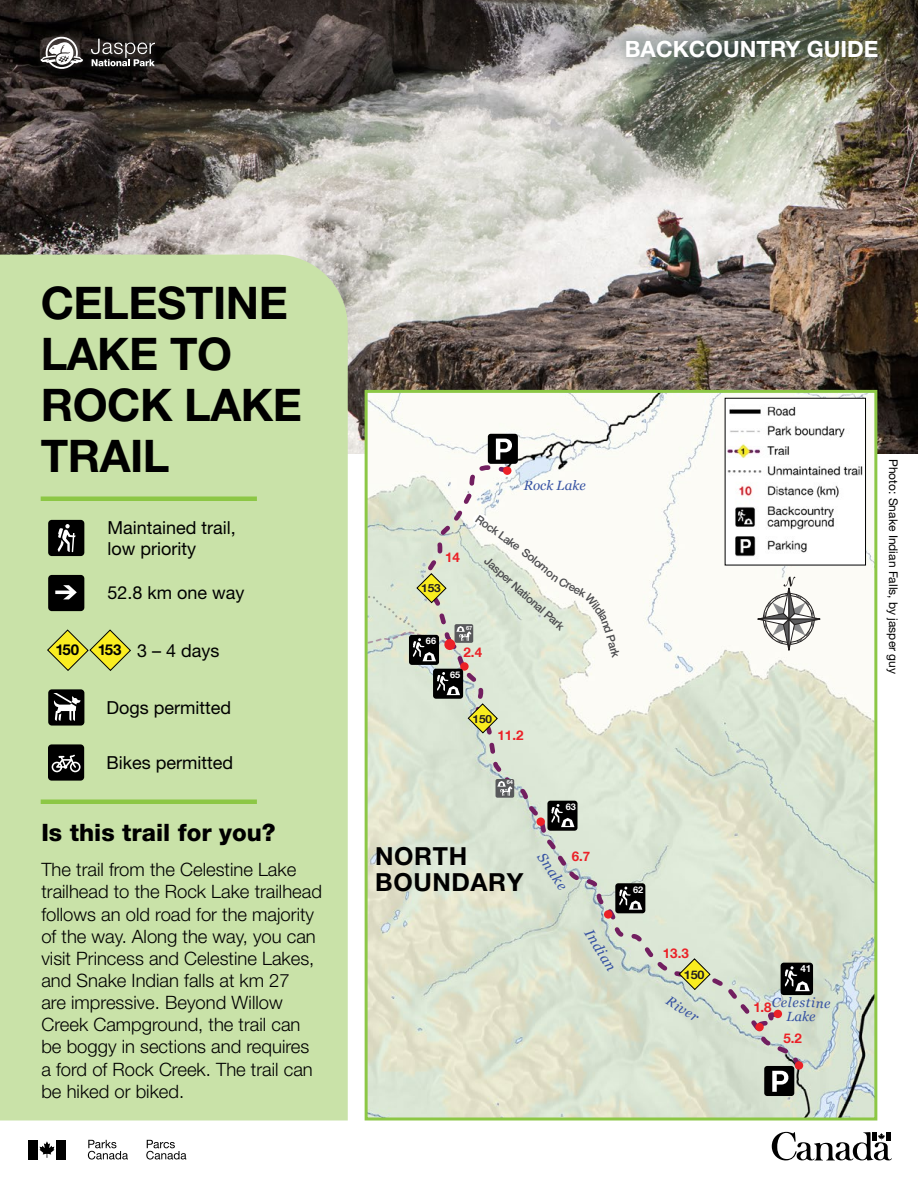
<style>
.page{position:relative;width:918px;height:1188px;background:#fff}
.page>*{position:absolute;margin:0;border:0;box-sizing:border-box;transform-origin:0 0}
.t1{font:700 45px/51px "Helvetica Neue LT Std";letter-spacing:-.01em;color:#000}
.t2{font:700 24.9px/26.7px "Helvetica Neue LT Std";letter-spacing:.025em;color:#000}
.t3{font:800 24px "Helvetica Neue LT Std";color:#000}
.t4{font:700 22.5px "Helvetica Neue LT Std";color:#fff}
.t5{font:300 18.45px/22.2px "Helvetica Neue LT Std";color:#000}
.t6{font:18px/21.6px "Helvetica Neue LT Std";color:#000}
.t7{font:italic 14.1px "Georgia";color:#3551a2}
.t8{font:italic 13.35px/13.4px "Georgia";color:#3551a2;text-align:center}
.t9{font:700 13.35px "Helvetica Neue LT";color:#eb2127}
.t10{font:12px "Helvetica Neue LT Std";color:#000}
.t11{font:700 11.85px "Helvetica Neue LT";color:#231f20;scale:1.06 1}
.t12{font:500 11.4px "Helvetica Neue LT Std";color:#4a4a4d}
.t13{font:700 11.25px "Helvetica Neue LT";color:#231f20;scale:1.06 1}
.t14{font:700 9.9px "Helvetica Neue LT";color:#fff}
.t15{font:700 9.15px "Helvetica Neue LT";color:#fff}
.t16{font:700 5.7px "Helvetica Neue LT";color:#fff}
.s1{font-weight:700;font-size:15px}
</style>
<div class="page">
<img style="left:0;top:0;width:918px;height:454px">
<img style="left:369px;top:394px;width:504px;height:722px">
<svg style="left:447px;top:640px;width:359px;height:436px;background:#dbe2d1"></svg>
<svg style="left:679px;top:959px;width:31px;height:31px"></svg>
<div style="left:615px;top:883px;width:30px;height:30px;background:#000;border-radius:3px"></div>
<div style="left:781px;top:963px;width:32px;height:32px;background:#000;border-radius:3px"></div>
<svg style="left:785px;top:966px;width:25px;height:25px"></svg>
<div style="left:488px;top:434px;width:30px;height:30px;background:#000;border-radius:3px"></div>
<div style="left:764px;top:1066px;width:30px;height:30px;background:#000;border-radius:3px"></div>
<svg style="left:772px;top:1071px;width:17px;height:21px"></svg>
<svg style="left:756px;top:577px;width:64px;height:75px"></svg>
<div style="left:755px;top:1023px;width:9px;height:8px;background:#eb2127;border-radius:50%"></div>
<div style="left:795px;top:1061px;width:8px;height:9px;background:#eb2127;border-radius:50%"></div>
<div style="left:774px;top:1010px;width:8px;height:8px;background:#eb2127;border-radius:50%"></div>
<div style="left:365px;top:390px;width:512px;height:730px;border:3px solid #8cc745"></div>
<div style="left:607px;top:21px;width:289px;height:54px;background:#3b5152;opacity:.55"></div>
<img style="left:727px;top:400px;width:137px;height:163px">
<div style="left:0;top:255px;width:348px;height:865px;background:#c9e2a8"></div>
<div style="left:41px;top:496px;width:216px;height:5px;background:#8cc745"></div>
<div style="left:48px;top:744px;width:36px;height:37px;background:#000;border-radius:4px"></div>
<svg style="left:52px;top:755px;width:29px;height:17px"></svg>
<div style="left:48px;top:520px;width:36px;height:36px;background:#000;border-radius:4px"></div>
<svg style="left:57px;top:524px;width:19px;height:28px"></svg>
<div style="left:48px;top:575px;width:36px;height:36px;background:#000;border-radius:4px"></div>
<svg style="left:55px;top:585px;width:22px;height:14px"></svg>
<div style="left:48px;top:689px;width:36px;height:37px;background:#000;border-radius:4px"></div>
<svg style="left:53px;top:693px;width:28px;height:28px"></svg>
<svg style="left:47px;top:630px;width:84px;height:41px;background:#d1d761"></svg>
<hr style="left:41px;top:800px;width:216px;height:4px;background:#8cc745">
<div style="left:35px;top:30px;width:126px;height:45px;background:#414243;opacity:.33"></div>
<svg style="left:40px;top:37px;width:43px;height:32px"></svg>
<svg style="left:91px;top:39px;width:64px;height:27px;background:#585554"></svg>
<div style="left:28px;top:1140px;width:9px;height:19px;background:#000"></div>
<div style="left:57px;top:1140px;width:9px;height:19px;background:#000"></div>
<svg style="left:37px;top:1141px;width:17px;height:17px"></svg>
<svg style="left:88px;top:1140px;width:40px;height:20px"></svg>
<svg style="left:146px;top:1140px;width:40px;height:20px"></svg>
<svg style="left:772px;top:1132px;width:120px;height:29px"></svg>
<svg style="left:366px;top:439px;width:276px;height:585px"></svg>
<p class="t4" style="left:625px;top:35px;width:255px">BACKCOUNTRY GUIDE</p>
<h1 class="t1" style="left:41px;top:276px;width:263px">CELESTINE<br>LAKE TO<br>ROCK LAKE<br>TRAIL</h1>
<p class="t6" style="left:107px;top:516px;width:130px">Maintained trail, low priority</p>
<p class="t6" style="left:107px;top:582px;width:139px">52.8 km one way</p>
<p class="t6" style="left:55px;top:640px;width:166px"><span class="s1">150 153</span> 3 – 4 days</p>
<p class="t6" style="left:106px;top:696px;width:126px">Dogs permitted</p>
<p class="t6" style="left:107px;top:752px;width:128px">Bikes permitted</p>
<h3 class="t3" style="left:41px;top:818px;width:236px">Is this trail for you?</h3>
<p class="t5" style="left:41px;top:858px;width:282px">The trail from the Celestine Lake trailhead to the Rock Lake trailhead follows an old road for the majority of the way. Along the way, you can visit Princess and Celestine Lakes, and Snake Indian falls at km 27<br>are impressive. Beyond Willow<br>Creek Campground, the trail can be boggy in sections and requires a ford of Rock Creek. The trail can be hiked or biked.</p>
<p class="t8" style="left:524px;top:479px;width:63px">Rock Lake</p>
<p class="t9" style="left:445px;top:548px;width:16px">14</p>
<p class="t13" style="left:421px;top:581px;width:20px">153</p>
<p class="t15" style="left:426px;top:635px;width:12px">66</p>
<p class="t16" style="left:466px;top:624px;width:8px">67</p>
<p class="t12" style="left:487px;top:516px;width:40px;rotate:36deg">ock Lak</p>
<p class="t12" style="left:491px;top:554px;width:104px;rotate:42deg">Jasper National Park</p>
<p class="t9" style="left:464px;top:644px;width:20px">2.4</p>
<p class="t15" style="left:450px;top:669px;width:12px">65</p>
<p class="t13" style="left:472px;top:712px;width:20px">150</p>
<p class="t9" style="left:498px;top:727px;width:27px">11.2</p>
<p class="t16" style="left:507px;top:778px;width:8px">64</p>
<p class="t15" style="left:566px;top:801px;width:12px">63</p>
<h2 class="t2" style="left:375px;top:842px;width:150px">NORTH<br>BOUNDARY</h2>
<p class="t7" style="left:548px;top:849px;width:43px;rotate:55deg">Snake</p>
<p class="t9" style="left:572px;top:848px;width:20px">6.7</p>
<p class="t7" style="left:596px;top:926px;width:47px;rotate:58deg">Indian</p>
<p class="t15" style="left:633px;top:884px;width:12px">62</p>
<p class="t9" style="left:663px;top:945px;width:27px">13.3</p>
<p class="t11" style="left:684px;top:967px;width:21px">150</p>
<p class="t8" style="left:671px;top:994px;width:37px;rotate:32deg">River</p>
<p class="t14" style="left:800px;top:963px;width:12px">41</p>
<p class="t8" style="left:772px;top:996px;width:60px;rotate:1deg">Celestine<br>Lake</p>
<p class="t9" style="left:753px;top:999px;width:20px">1.8</p>
<p class="t9" style="left:783px;top:1030px;width:20px">5.2</p>
<p class="t10" style="left:901px;top:459px;width:216px;rotate:90deg">Photo: Snake Indian Falls, by jasper guy</p>
</div>
